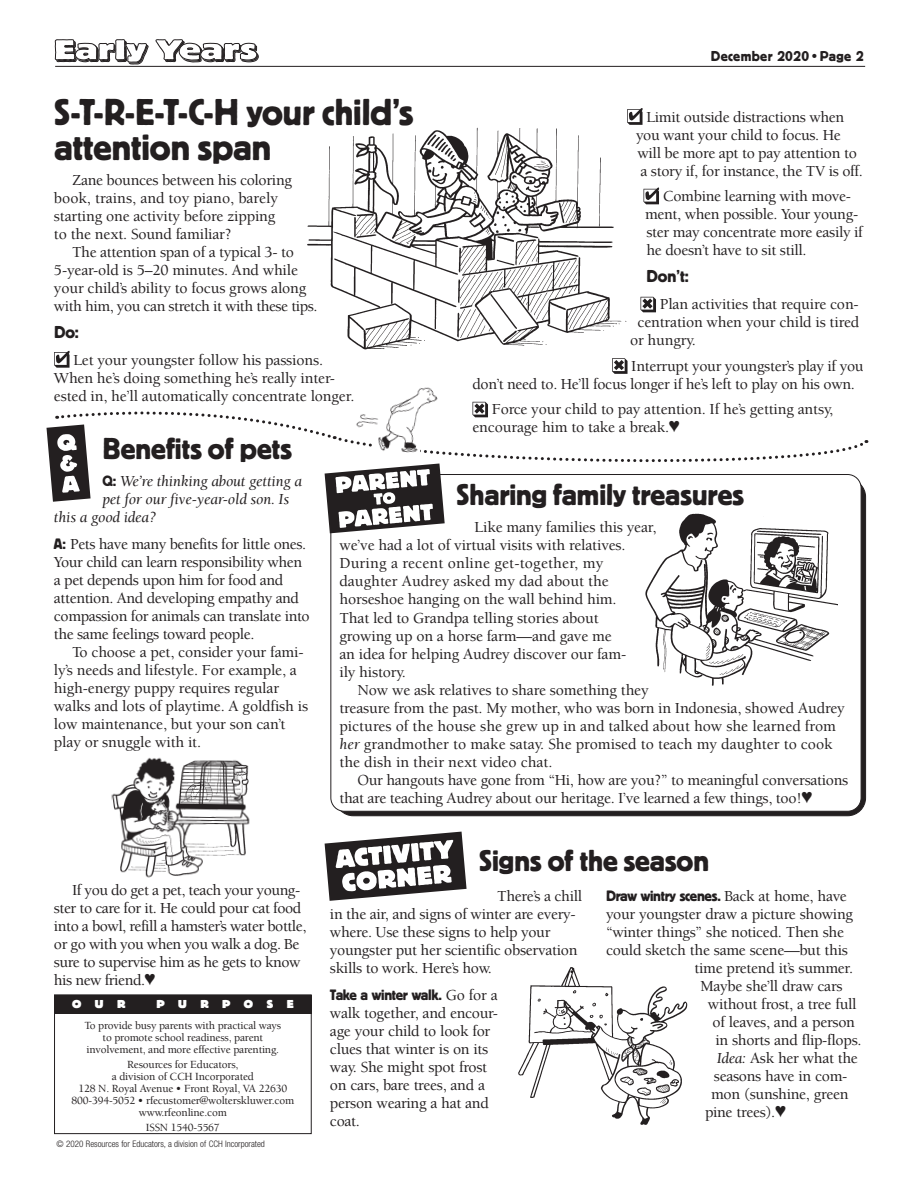
<style>
.page{position:relative;width:918px;height:1188px;background:#fff}
.page>*{position:absolute;margin:0;border:0;box-sizing:border-box;transform-origin:0 0}
.t1{font:39px/34.5px "Platz";color:#231f20}
.t2{font:31.5px "Platz";color:#231f20}
.t3{font:700 29.7px "Platz";color:#fff;scale:1.24 1}
.t4{font:18px "Platz";color:#231f20}
.t5{font:500 15.75px/18px "Berkeley Std";letter-spacing:-.02em;color:#231f20}
.t6{font:500 15.75px "Berkeley Std";color:#231f20}
.t7{font:italic 15.75px "Berkeley Std";letter-spacing:-.01em;color:#231f20}
.t8{font:500 15.75px "Berkeley Std";letter-spacing:.01em;color:#231f20}
.t9{font:15.75px "Platz";letter-spacing:-.02em;color:#231f20}
.t10{font:15px "Platz";letter-spacing:.025em;color:#231f20}
.t11{font:700 12px "Platz";letter-spacing:1.125em;color:#fff}
.t12{font:500 11.25px/12px "Berkeley Std";letter-spacing:-.015em;color:#231f20;text-align:center}
.t13{font:300 condensed 9px "Helvetica Neue";color:#231f20}
.s1{font-family:"Platz";font-style:normal}
.s2{font-family:"Platz";font-weight:400}
.s3{font-weight:400;font-style:italic}
.s4{font-family:"Berkeley Std";font-weight:500}
</style>
<div class="page">
<svg style="left:55px;top:39px;width:94px;height:26px"></svg>
<svg style="left:155px;top:39px;width:104px;height:24px"></svg>
<hr style="left:55px;top:66px;width:810px;height:1px;background:#231f20">
<div style="left:54px;top:995px;width:258px;height:18px;background:#231f20"></div>
<div style="left:54px;top:994px;width:258px;height:140px;border:1px solid #231f20"></div>
<svg style="left:627px;top:108px;width:16px;height:17px"></svg>
<svg style="left:644px;top:188px;width:15px;height:16px"></svg>
<svg style="left:640px;top:297px;width:16px;height:15px"></svg>
<svg style="left:612px;top:358px;width:16px;height:16px"></svg>
<svg style="left:54px;top:351px;width:16px;height:17px"></svg>
<svg style="left:46px;top:402px;width:822px;height:131px"></svg>
<svg style="left:325px;top:832px;width:142px;height:69px"></svg>
<img style="left:307px;top:127px;width:320px;height:223px">
<img style="left:518px;top:967px;width:170px;height:158px">
<img style="left:643px;top:510px;width:194px;height:176px">
<img style="left:111px;top:757px;width:139px;height:121px">
<img style="left:350px;top:387px;width:93px;height:74px">
<h3 class="t3" style="left:54px;top:33px;width:165px">Early Years</h3>
<h1 class="t10" style="left:711px;top:48px;width:154px">December 2020•Page 2</h1>
<h2 class="t1" style="left:54px;top:95px;width:361px">S-T-R-E-T-C-H your child’s attention span</h2>
<p class="t5" style="left:636px;top:108px;width:228px;text-indent:10px">Limit outside distractions when you want your child to focus. He will be more apt to pay attention to a story if, for instance, the TV is off.</p>
<p class="t5" style="left:645px;top:188px;width:219px;text-indent:18px">Combine learning with move&shy;ment, when possible. Your young&shy;ster may concentrate more easily if he doesn’t have to sit still.</p>
<p class="t4" style="left:646px;top:267px;width:44px">Don’t:</p>
<p class="t5" style="left:660px;top:296px;width:201px">Plan activities that require con-</p>
<p class="t5" style="left:638px;top:314px;width:223px">centration when your child is tired</p>
<p class="t5" style="left:630px;top:332px;width:67px">or hungry.</p>
<p class="t5" style="left:472px;top:357px;width:393px;text-indent:159px">Interrupt your youngster’s play if you don’t need to. He’ll focus longer if he’s left to play on his own.</p>
<p class="t5" style="left:472px;top:401px;width:362px;text-indent:19px">Force your child to pay attention. If he’s getting antsy, encourage him to take a break.♥</p>
<p class="t5" style="left:72px;top:171px;width:222px">Zane bounces between his coloring</p>
<p class="t6" style="left:54px;top:189px;width:225px">book, trains, and toy piano, barely</p>
<p class="t5" style="left:54px;top:207px;width:223px">starting one activity before zipping</p>
<p class="t5" style="left:54px;top:225px;width:179px">to the next. Sound familiar?</p>
<p class="t5" style="left:72px;top:243px;width:223px">The attention span of a typical 3- to</p>
<p class="t5" style="left:54px;top:261px;width:246px">5-year-old is 5–20 minutes. And while</p>
<p class="t5" style="left:54px;top:279px;width:254px">your child’s ability to focus grows along</p>
<p class="t5" style="left:54px;top:297px;width:265px">with him, you can stretch it with these tips.</p>
<p class="t4" style="left:54px;top:322px;width:26px">Do:</p>
<p class="t5" style="left:54px;top:351px;width:302px;text-indent:19px">Let your youngster follow his passions.<br>When he’s doing something he’s really inter&shy;ested in, he’ll automatically concentrate longer.</p>
<h2 class="t2" style="left:103px;top:431px;width:191px">Benefits of pets</h2>
<p class="t7" style="left:103px;top:472px;width:201px"><span class="s1">Q:</span> We’re thinking about getting a</p>
<p class="t7" style="left:103px;top:490px;width:188px">pet for our five-year-old son. Is</p>
<p class="t7" style="left:54px;top:508px;width:103px">this a good idea?</p>
<p class="t5" style="left:54px;top:535px;width:254px"><span class="s2">A:</span> Pets have many benefits for little ones.</p>
<p class="t5" style="left:54px;top:553px;width:250px">Your child can learn responsibility when</p>
<p class="t5" style="left:54px;top:571px;width:231px">a pet depends upon him for food and</p>
<p class="t5" style="left:54px;top:589px;width:247px">attention. And developing empathy and</p>
<p class="t5" style="left:54px;top:607px;width:257px">compassion for animals can translate into</p>
<p class="t5" style="left:54px;top:625px;width:202px">the same feelings toward people.</p>
<p class="t5" style="left:72px;top:643px;width:233px">To choose a pet, consider your fami-</p>
<p class="t5" style="left:54px;top:661px;width:244px">ly’s needs and lifestyle. For example, a</p>
<p class="t5" style="left:54px;top:679px;width:227px">high-energy puppy requires regular</p>
<p class="t5" style="left:54px;top:697px;width:256px">walks and lots of playtime. A goldfish is</p>
<p class="t5" style="left:54px;top:715px;width:233px">low maintenance, but your son can’t</p>
<p class="t5" style="left:54px;top:733px;width:149px">play or snuggle with it.</p>
<h2 class="t2" style="left:457px;top:478px;width:289px">Sharing family treasures</h2>
<p class="t5" style="left:475px;top:519px;width:183px">Like many families this year,</p>
<p class="t5" style="left:339px;top:537px;width:288px">we’ve had a lot of virtual visits with relatives.</p>
<p class="t8" style="left:339px;top:555px;width:265px">During a recent online get-together, my</p>
<p class="t6" style="left:339px;top:573px;width:271px">daughter Audrey asked my dad about the</p>
<p class="t5" style="left:339px;top:591px;width:279px">horseshoe hanging on the wall behind him.</p>
<p class="t5" style="left:339px;top:609px;width:261px">That led to Grandpa telling stories about</p>
<p class="t5" style="left:339px;top:627px;width:274px">growing up on a horse farm—and gave me</p>
<p class="t5" style="left:339px;top:645px;width:288px">an idea for helping Audrey discover our fam-</p>
<p class="t5" style="left:339px;top:663px;width:68px">ily history.</p>
<p class="t5" style="left:357px;top:681px;width:293px">Now we ask relatives to share something they</p>
<p class="t5" style="left:339px;top:699px;width:507px">treasure from the past. My mother, who was born in Indonesia, showed Audrey</p>
<p class="t6" style="left:339px;top:717px;width:498px">pictures of the house she grew up in and talked about how she learned from</p>
<p class="t6" style="left:339px;top:735px;width:495px"><span class="s3">her</span> grandmother to make satay. She promised to teach my daughter to cook</p>
<p class="t6" style="left:339px;top:753px;width:215px">the dish in their next video chat.</p>
<p class="t5" style="left:357px;top:771px;width:492px">Our hangouts have gone from “Hi, how are you?” to meaningful conversations</p>
<p class="t5" style="left:339px;top:789px;width:475px">that are teaching Audrey about our heritage. I’ve learned a few things, too!♥</p>
<p class="t5" style="left:54px;top:882px;width:254px;text-indent:18px">If you do get a pet, teach your young&shy;ster to care for it. He could pour cat food into a bowl, refill a hamster’s water bottle, or go with you when you walk a dog. Be sure to supervise him as he gets to know his new friend.♥</p>
<p class="t11" style="left:72px;top:998px;width:55px">OUR</p>
<p class="t11" style="left:156px;top:998px;width:139px">PURPOSE</p>
<p class="t12" style="left:85px;top:1019px;width:198px">To provide busy parents with practical ways to promote school readiness, parent involvement, and more effective parenting.</p>
<p class="t12" style="left:71px;top:1058px;width:224px">Resources for Educators,<br>a division of CCH Incorporated<br>128 N. Royal Avenue • Front Royal, VA 22630<br>800-394-5052 • rfecustomer@wolterskluwer.com www.rfeonline.com</p>
<p class="t12" style="left:146px;top:1121px;width:75px">ISSN 1540-5567</p>
<p class="t13" style="left:57px;top:1139px;width:210px">© 2020 Resources for Educators, a division of CCH Incorporated</p>
<h2 class="t2" style="left:479px;top:843px;width:232px">Signs of the season</h2>
<p class="t5" style="left:330px;top:887px;width:254px;text-indent:167px">There’s a chill in the air, and signs of winter are every&shy;where. Use these signs to help your youngster put her scientific observation skills to work. Here’s how.</p>
<p class="t5" style="left:330px;top:986px;width:170px"><span class="s2">Take a winter walk.</span> Go for a walk together, and encour&shy;age your child to look for clues that winter is on its way. She might spot frost on cars, bare trees, and a person wearing a hat and coat.</p>
<p class="t9" style="left:606px;top:887px;width:242px">Draw wintry scenes. <span class="s4">Back at home, have</span></p>
<p class="t5" style="left:606px;top:905px;width:249px">your youngster draw a picture showing</p>
<p class="t5" style="left:606px;top:923px;width:240px">“winter things” she noticed. Then she</p>
<p class="t5" style="left:606px;top:941px;width:243px">could sketch the same scene—but this</p>
<p class="t5" style="left:694px;top:959px;width:160px">time pretend it’s summer.</p>
<p class="t5" style="left:700px;top:977px;width:144px">Maybe she’ll draw cars</p>
<p class="t5" style="left:708px;top:995px;width:150px">without frost, a tree full</p>
<p class="t5" style="left:713px;top:1013px;width:144px">of leaves, and a person</p>
<p class="t5" style="left:715px;top:1031px;width:148px">in shorts and flip-flops.</p>
<p class="t5" style="left:717px;top:1049px;width:142px"><span class="s3">Idea:</span> Ask her what the</p>
<p class="t5" style="left:714px;top:1067px;width:135px">seasons have in com-</p>
<p class="t5" style="left:711px;top:1085px;width:139px">mon (sunshine, green</p>
<p class="t5" style="left:705px;top:1103px;width:83px">pine trees).♥</p>
</div>
